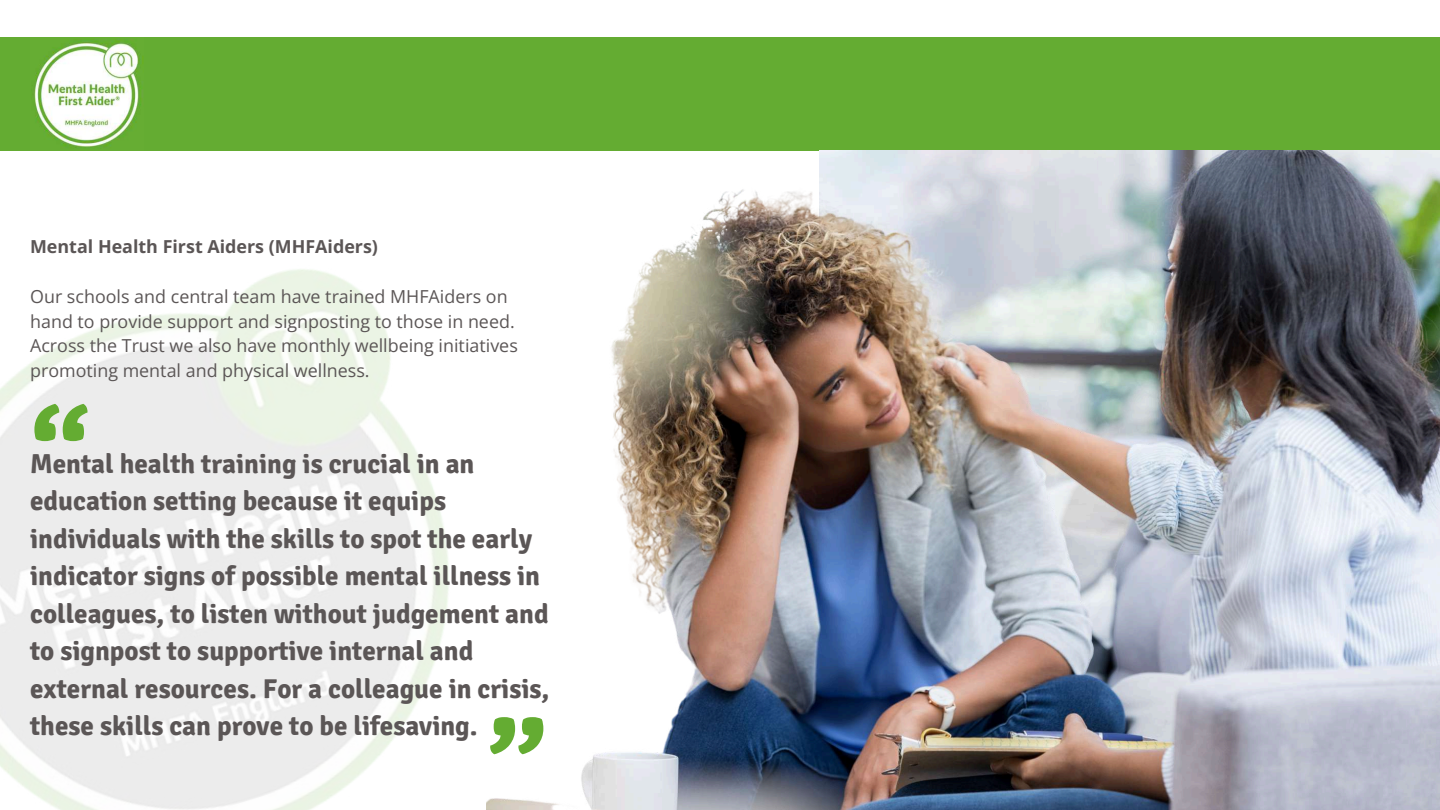
<style>
.page{position:relative;width:1440px;height:810px;background:#fff}
.page>*{position:absolute;margin:0;border:0;box-sizing:border-box;transform-origin:0 0}
.t1{font:700 120.3px "Signika";color:#64ac32}
.t2{font:700 27.2px/37.5px "Signika";color:#5b5656}
.t3{font:17.9px/24.8px "Open Sans";color:#5b5656}
.t4{font:700 17.9px "Open Sans";color:#5b5656}
</style>
<div class="page">
<div style="left:0;top:38px;width:1440px;height:113px;background:#64ac32"></div>
<img style="left:34px;top:39px;width:109px;height:80px">
<img style="left:0;top:119px;width:487px;height:691px">
<img style="left:487px;top:151px;width:953px;height:659px">
<p class="t4" style="left:30px;top:234px;width:349px">Mental Health First Aiders (MHFAiders)</p>
<p class="t3" style="left:30px;top:284px;width:489px">Our schools and central team have trained MHFAiders on hand to provide support and signposting to those in need.<br>Across the Trust we also have monthly wellbeing initiatives promoting mental and physical wellness.</p>
<h1 class="t1" style="left:30px;top:387px;width:62px">“</h1>
<p class="t2" style="left:30px;top:445px;width:521px">Mental health training is crucial in an education setting because it equips individuals with the skills to spot the early indicator signs of possible mental illness in colleagues, to listen without judgement and to signpost to supportive internal and external resources. For a colleague in crisis, these skills can prove to be lifesaving.</p>
<h1 class="t1" style="left:487px;top:700px;width:62px">”</h1>
</div>
